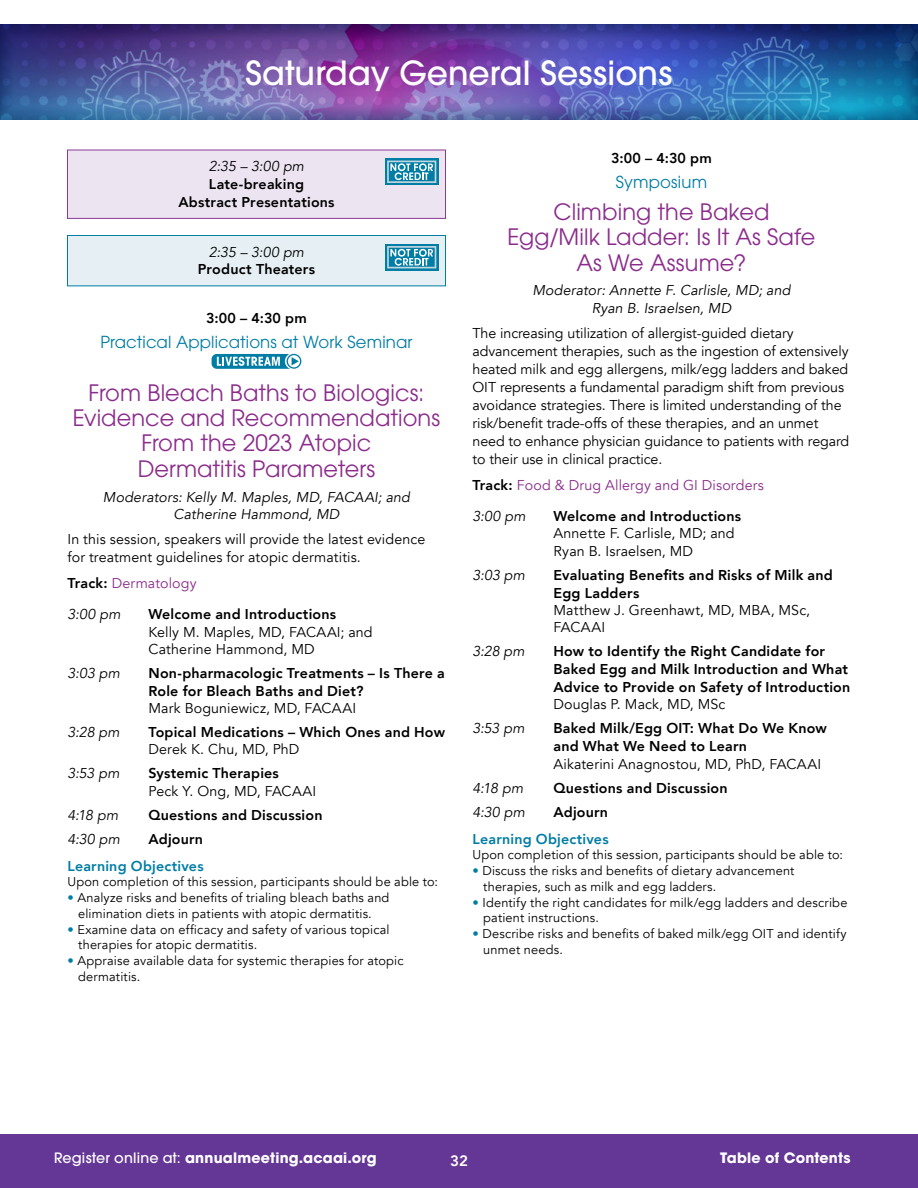
<style>
.page{position:relative;width:918px;height:1188px;background:#fff}
.page>*{position:absolute;margin:0;border:0;box-sizing:border-box;transform-origin:0 0}
.t1{font:500 33px "ITC Avant Garde Std";letter-spacing:.005em;color:#fff}
.t2{font:22.5px/25.5px "ITC Avant Garde Std";letter-spacing:.005em;color:#8b2b8c;text-align:center}
.t3{font:16.5px "ITC Avant Garde Std";letter-spacing:.01em;color:#007da5}
.t4{font:800 15px "Avenir";color:#fff}
.t5{font:14.25px/18px "Avenir";letter-spacing:-.005em;color:#000}
.t6{font:800 14.25px/18px "Avenir";letter-spacing:.015em;color:#000}
.t7{font:italic 14.25px/17.2px "Avenir";letter-spacing:.01em;color:#000;text-align:center}
.t8{font:700 14.25px "ITC Avant Garde Std";letter-spacing:.015em;color:#fff}
.t9{font:14.25px "Avenir";letter-spacing:.01em;color:#8b2b8c}
.t10{font:800 14.25px "Avenir";letter-spacing:.015em;color:#007da5}
.t11{font:12.75px/15.8px "Avenir";letter-spacing:.015em;color:#000}
.s1{font-weight:800;color:#000}
.s2{color:#007da5}
.s3{font-weight:500}
</style>
<div class="page">
<div style="left:0;top:1134px;width:918px;height:54px;background:#643695"></div>
<div style="left:0;top:13px;width:918px;height:106px;background:#004275;opacity:.75"></div>
<div style="left:906px;top:13px;width:12px;height:106px;background:#004275;opacity:.75"></div>
<div style="left:68px;top:150px;width:378px;height:68px;background:#ece4f1"></div>
<div style="left:67px;top:150px;width:379px;height:69px;border:1px solid #8a3995"></div>
<div style="left:68px;top:236px;width:378px;height:50px;background:#e6eff3"></div>
<div style="left:67px;top:235px;width:379px;height:51px;border:1px solid #007da5"></div>
<svg style="left:212px;top:354px;width:89px;height:15px"></svg>
<svg style="left:385px;top:158px;width:54px;height:27px"></svg>
<svg style="left:387px;top:161px;width:49px;height:22px"></svg>
<svg style="left:385px;top:244px;width:54px;height:27px"></svg>
<svg style="left:387px;top:246px;width:49px;height:22px"></svg>
<h1 class="t1" style="left:246px;top:52px;width:428px">Saturday General Sessions</h1>
<p class="t7" style="left:209px;top:158px;width:97px">2:35 – 3:00 pm</p>
<p class="t6" style="left:178px;top:175px;width:158px;text-align:center">Late-breaking<br>Abstract Presentations</p>
<p class="t7" style="left:209px;top:243px;width:97px">2:35 – 3:00 pm</p>
<p class="t6" style="left:198px;top:261px;width:119px">Product Theaters</p>
<p class="t6" style="left:206px;top:309px;width:102px">3:00 – 4:30 pm</p>
<p class="t3" style="left:100px;top:332px;width:314px">Practical Applications at Work Seminar</p>
<h2 class="t2" style="left:73px;top:379px;width:369px">From Bleach Baths to Biologics:<br>Evidence and Recommendations<br>From the 2023 Atopic<br>Dermatitis Parameters</h2>
<p class="t7" style="left:103px;top:488px;width:309px">Moderators: Kelly M. Maples, MD, FACAAI; and<br>Catherine Hammond, MD</p>
<p class="t5" style="left:67px;top:531px;width:359px">In this session, speakers will provide the latest evidence for treatment guidelines for atopic dermatitis.</p>
<p class="t9" style="left:67px;top:575px;width:131px"><span class="s1">Track:</span> Dermatology</p>
<p class="t7" style="left:67px;top:606px;width:54px">3:00 pm</p>
<p class="t6" style="left:148px;top:606px;width:189px">Welcome and Introductions</p>
<p class="t5" style="left:148px;top:623px;width:226px;line-height:17.2px">Kelly M. Maples, MD, FACAAI; and<br>Catherine Hammond, MD</p>
<p class="t7" style="left:67px;top:665px;width:54px">3:03 pm</p>
<p class="t6" style="left:148px;top:664px;width:298px">Non-pharmacologic Treatments – Is There a<br>Role for Bleach Baths and Diet?</p>
<p class="t5" style="left:148px;top:700px;width:209px">Mark Boguniewicz, MD, FACAAI</p>
<p class="t7" style="left:67px;top:724px;width:54px">3:28 pm</p>
<p class="t6" style="left:148px;top:723px;width:298px">Topical Medications – Which Ones and How</p>
<p class="t5" style="left:148px;top:741px;width:153px">Derek K. Chu, MD, PhD</p>
<p class="t7" style="left:67px;top:765px;width:54px">3:53 pm</p>
<p class="t6" style="left:148px;top:765px;width:132px">Systemic Therapies</p>
<p class="t5" style="left:148px;top:782px;width:169px">Peck Y. Ong, MD, FACAAI</p>
<p class="t7" style="left:67px;top:806px;width:52px">4:18 pm</p>
<p class="t6" style="left:148px;top:806px;width:176px">Questions and Discussion</p>
<p class="t7" style="left:67px;top:830px;width:54px">4:30 pm</p>
<p class="t6" style="left:148px;top:830px;width:56px">Adjourn</p>
<p class="t10" style="left:67px;top:855px;width:138px">Learning Objectives</p>
<p class="t11" style="left:68px;top:874px;width:372px">Upon completion of this session, participants should be able to:</p>
<p class="t11" style="left:68px;top:890px;width:323px;text-align:center"><span class="s2">•</span> Analyze risks and benefits of trialing bleach baths and elimination diets in patients with atopic dermatitis.</p>
<p class="t11" style="left:78px;top:922px;width:313px;text-indent:-11px"><span class="s2">•</span> Examine data on efficacy and safety of various topical therapies for atopic dermatitis.</p>
<p class="t11" style="left:78px;top:953px;width:327px;text-indent:-11px"><span class="s2">•</span> Appraise available data for systemic therapies for atopic dermatitis.</p>
<p class="t6" style="left:611px;top:149px;width:102px">3:00 – 4:30 pm</p>
<p class="t3" style="left:616px;top:172px;width:93px">Symposium</p>
<h2 class="t2" style="left:508px;top:198px;width:309px">Climbing the Baked<br>Egg/Milk Ladder: Is It As Safe<br>As We Assume?</h2>
<p class="t7" style="left:532px;top:282px;width:260px">Moderator: Annette F. Carlisle, MD; and<br>Ryan B. Israelsen, MD</p>
<p class="t5" style="left:473px;top:325px;width:378px">The increasing utilization of allergist-guided dietary advancement therapies, such as the ingestion of extensively heated milk and egg allergens, milk/egg ladders and baked OIT represents a fundamental paradigm shift from previous avoidance strategies. There is limited understanding of the risk/benefit trade-offs of these therapies, and an unmet need to enhance physician guidance to patients with regard to their use in clinical practice.</p>
<p class="t9" style="left:473px;top:476px;width:293px"><span class="s1">Track:</span> Food &amp; Drug Allergy and GI Disorders</p>
<p class="t7" style="left:473px;top:508px;width:54px">3:00 pm</p>
<p class="t6" style="left:554px;top:507px;width:189px">Welcome and Introductions</p>
<p class="t5" style="left:554px;top:525px;width:183px;line-height:17.2px">Annette F. Carlisle, MD; and<br>Ryan B. Israelsen, MD</p>
<p class="t7" style="left:473px;top:566px;width:54px">3:03 pm</p>
<p class="t6" style="left:554px;top:566px;width:281px">Evaluating Benefits and Risks of Milk and<br>Egg Ladders</p>
<p class="t5" style="left:554px;top:602px;width:258px;line-height:17.2px">Matthew J. Greenhawt, MD, MBA, MSc,<br>FACAAI</p>
<p class="t7" style="left:473px;top:643px;width:54px">3:28 pm</p>
<p class="t6" style="left:554px;top:642px;width:298px">How to Identify the Right Candidate for<br>Baked Egg and Milk Introduction and What<br>Advice to Provide on Safety of Introduction</p>
<p class="t5" style="left:554px;top:696px;width:173px">Douglas P. Mack, MD, MSc</p>
<p class="t7" style="left:473px;top:720px;width:54px">3:53 pm</p>
<p class="t6" style="left:554px;top:720px;width:275px">Baked Milk/Egg OIT: What Do We Know and What We Need to Learn</p>
<p class="t5" style="left:554px;top:755px;width:269px">Aikaterini Anagnostou, MD, PhD, FACAAI</p>
<p class="t7" style="left:473px;top:779px;width:52px">4:18 pm</p>
<p class="t6" style="left:554px;top:779px;width:176px">Questions and Discussion</p>
<p class="t7" style="left:473px;top:803px;width:54px">4:30 pm</p>
<p class="t6" style="left:554px;top:803px;width:56px">Adjourn</p>
<p class="t10" style="left:473px;top:828px;width:138px">Learning Objectives</p>
<p class="t11" style="left:472px;top:847px;width:372px">Upon completion of this session, participants should be able to:</p>
<p class="t11" style="left:483px;top:863px;width:313px;text-indent:-11px"><span class="s2">•</span> Discuss the risks and benefits of dietary advancement therapies, such as milk and egg ladders.</p>
<p class="t11" style="left:483px;top:895px;width:366px;text-indent:-11px"><span class="s2">•</span> Identify the right candidates for milk/egg ladders and describe patient instructions.</p>
<p class="t11" style="left:483px;top:926px;width:365px;text-indent:-11px"><span class="s2">•</span> Describe risks and benefits of baked milk/egg OIT and identify unmet needs.</p>
<p class="t8" style="left:54px;top:1149px;width:324px"><span class="s3">Register online at:</span> annualmeeting.acaai.org</p>
<p class="t4" style="left:450px;top:1149px;width:19px">32</p>
<p class="t8" style="left:720px;top:1149px;width:132px">Table of Contents</p>
</div>
